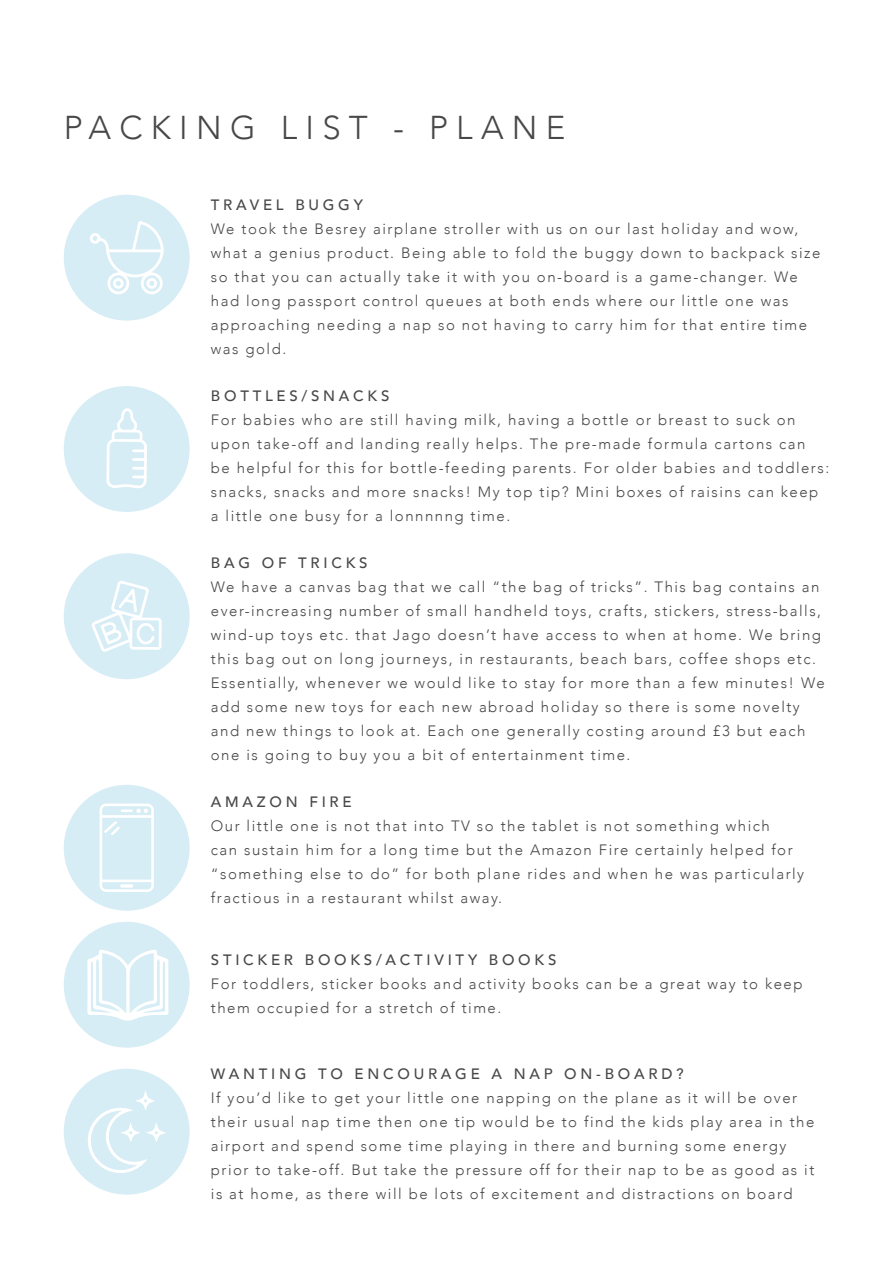
<style>
.page{position:relative;width:893px;height:1263px;background:#fff}
.page>*{position:absolute;margin:0;border:0;box-sizing:border-box;transform-origin:0 0}
.t1{font:300 33px "Avenir";letter-spacing:.25em;color:#494849}
.t2{font:300 15px/24px "Avenir";letter-spacing:.1em;color:#494849}
.t3{font:500 15px "Avenir";letter-spacing:.25em;color:#494849}
</style>
<div class="page">
<div style="left:64px;top:1069px;width:126px;height:125px;background:#d6edf5;border-radius:50%"></div>
<svg style="left:81px;top:1133px;width:8px;height:47px"></svg>
<div style="left:64px;top:195px;width:126px;height:126px;background:#d6edf5;border-radius:50%"></div>
<div style="left:64px;top:386px;width:126px;height:126px;background:#d6edf5;border-radius:50%"></div>
<div style="left:64px;top:553px;width:126px;height:126px;background:#d6edf5;border-radius:50%"></div>
<svg style="left:89px;top:194px;width:74px;height:1001px"></svg>
<div style="left:64px;top:785px;width:126px;height:126px;background:#d6edf5;border-radius:50%"></div>
<svg style="left:100px;top:803px;width:54px;height:89px"></svg>
<div style="left:64px;top:922px;width:126px;height:126px;background:#d6edf5;border-radius:50%"></div>
<svg style="left:87px;top:950px;width:81px;height:71px"></svg>
<h1 class="t1" style="left:64px;top:108px;width:503px">PACKING LIST - PLANE</h1>
<p class="t3" style="left:211px;top:192px;width:153px">TRAVEL BUGGY</p>
<p class="t2" style="left:211px;top:217px;width:611px">We took the Besrey airplane stroller with us on our last holiday and wow, what a genius product. Being able to fold the buggy down to backpack size so that you can actually take it with you on-board is a game-changer. We had long passport control queues at both ends where our little one was approaching needing a nap so not having to carry him for that entire time was gold.</p>
<p class="t3" style="left:211px;top:383px;width:180px">BOTTLES/SNACKS</p>
<p class="t2" style="left:211px;top:408px;width:620px">For babies who are still having milk, having a bottle or breast to suck on upon take-off and landing really helps. The pre-made formula cartons can<br>be helpful for this for bottle-feeding parents. For older babies and toddlers: snacks, snacks and more snacks! My top tip? Mini boxes of raisins can keep a little one busy for a lonnnnng time.</p>
<p class="t3" style="left:211px;top:550px;width:158px">BAG OF TRICKS</p>
<p class="t2" style="left:211px;top:575px;width:615px">We have a canvas bag that we call “the bag of tricks”. This bag contains an ever-increasing number of small handheld toys, crafts, stickers, stress-balls, wind-up toys etc. that Jago doesn’t have access to when at home. We bring this bag out on long journeys, in restaurants, beach bars, coffee shops etc.<br>Essentially, whenever we would like to stay for more than a few minutes! We add some new toys for each new abroad holiday so there is some novelty and new things to look at. Each one generally costing around £3 but each one is going to buy you a bit of entertainment time.</p>
<p class="t3" style="left:211px;top:789px;width:142px">AMAZON FIRE</p>
<p class="t2" style="left:211px;top:814px;width:595px">Our little one is not that into TV so the tablet is not something which<br>can sustain him for a long time but the Amazon Fire certainly helped for “something else to do” for both plane rides and when he was particularly fractious in a restaurant whilst away.</p>
<p class="t3" style="left:211px;top:947px;width:347px">STICKER BOOKS/ACTIVITY BOOKS</p>
<p class="t2" style="left:211px;top:972px;width:593px">For toddlers, sticker books and activity books can be a great way to keep them occupied for a stretch of time.</p>
<p class="t3" style="left:211px;top:1061px;width:474px">WANTING TO ENCOURAGE A NAP ON-BOARD?</p>
<p class="t2" style="left:211px;top:1086px;width:605px">If you’d like to get your little one napping on the plane as it will be over their usual nap time then one tip would be to find the kids play area in the airport and spend some time playing in there and burning some energy prior to take-off. But take the pressure off for their nap to be as good as it is at home, as there will be lots of excitement and distractions on board</p>
</div>
